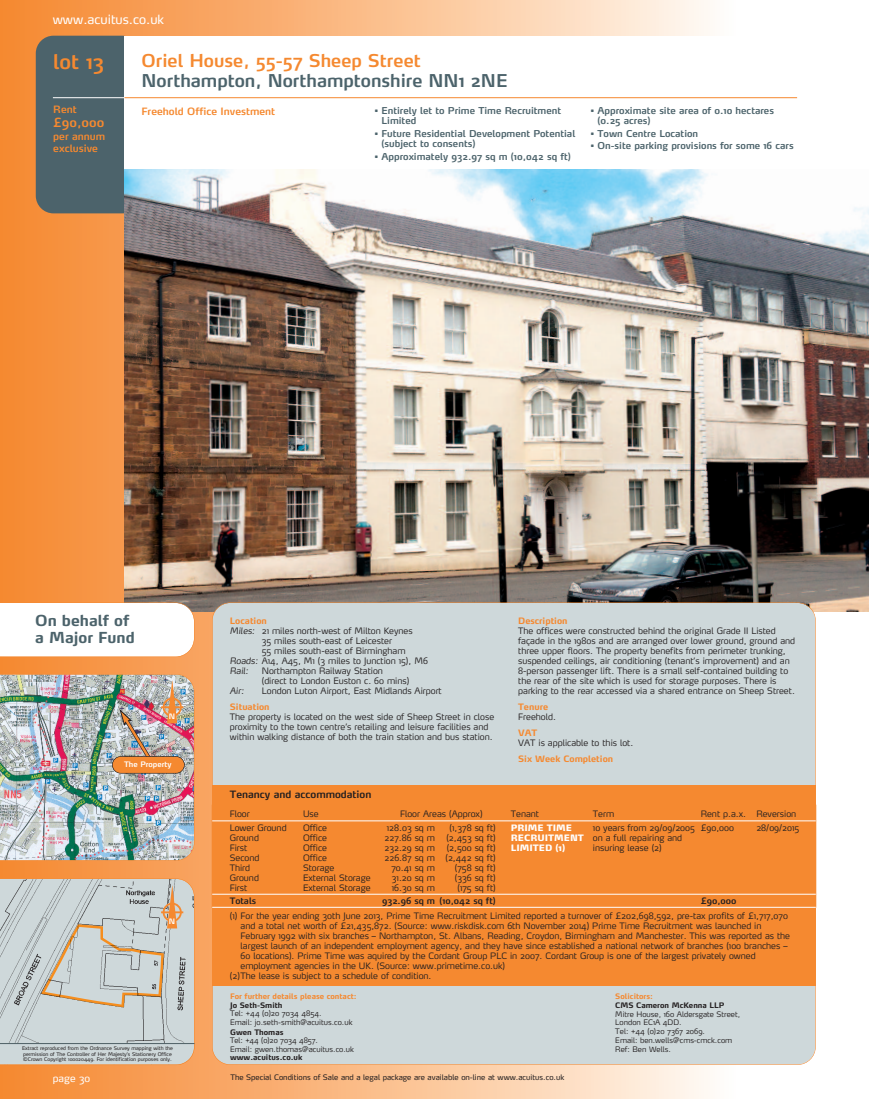
<style>
.page{position:relative;width:869px;height:1099px;background:#fff}
.page>*{position:absolute;margin:0;border:0;box-sizing:border-box;transform-origin:0 0}
.t1{font:600 20px "Max";color:#f58930}
.t2{font:600 17.5px "Max";color:#4c636b}
.t3{font:600 17.5px "Max";color:#f58930}
.t4{font:700 15px/17.5px "Max";color:#4c636b}
.t5{font:12.5px "Max";color:#fff}
.t6{font:600 12.5px "Max";color:#f58930}
.t7{font:600 10px/12px "Max";color:#f58930}
.t8{font:600 10px "Max";color:#231f20}
.t9{font:10px "Max";color:#fff}
.t10{font:600 9.38px/10.6px "Max";color:#4c636b}
.t11{font:300 8.75px/10px "Max";color:#231f20}
.t12{font:700 8.75px "Max";color:#f58930}
.t13{font:600 8.75px "Max";color:#231f20}
.t14{font:900 8.75px/10px "Max";color:#fff}
.t15{font:italic 300 8.75px "Max";color:#231f20}
.t16{font:300 7.5px/8.8px "Max";color:#231f20}
.t17{font:7.5px "Max";color:#231f20}
.t18{font:700 7.5px "Max";color:#231f20}
.t19{font:700 7.5px "Max";color:#f58930}
.t20{font:600 7.5px "Max";color:#fff}
.t21{font:600 7.38px "Max";color:#fff}
.t22{font:5px/5.6px "Max";color:#231f20}
.s1{font-style:italic}
</style>
<div class="page">
<div style="left:293px;top:0;width:442px;height:1098px;background:linear-gradient(to right,#fab073,#fefaf5)"></div>
<div style="left:2px;top:0;width:291px;height:1098px;background:linear-gradient(to right,#f58931,#faaf75)"></div>
<hr style="left:0;top:0;width:2px;height:1098px;background:#f58930">
<div style="left:36px;top:36px;width:104px;height:177px;background:#4c636b;border-radius:18px"></div>
<img style="left:124px;top:168px;width:744px;height:443px">
<div style="left:124px;top:36px;width:744px;height:132px;background:#fff"></div>
<div style="left:212px;top:603px;width:602px;height:461px;background:#ced8da;border-radius:18px"></div>
<svg style="left:0;top:602px;width:194px;height:55px"></svg>
<hr style="left:53px;top:97px;width:71px;height:1px;background:#fff">
<hr style="left:124px;top:97px;width:672px;height:1px;background:#f58930">
<div style="left:212px;top:785px;width:603px;height:200px;background:#f58930"></div>
<hr style="left:815px;top:804px;width:1px;height:103px;background:#f58930">
<hr style="left:212px;top:820px;width:603px;height:1px;background:#fff">
<hr style="left:212px;top:894px;width:603px;height:1px;background:#fff">
<hr style="left:212px;top:907px;width:603px;height:1px;background:#fff">
<svg style="left:0;top:878px;width:194px;height:186px;background:#c8cdcb"></svg>
<img style="left:0;top:674px;width:194px;height:186px">
<div style="left:112px;top:756px;width:72px;height:17px;background:#f58930;border-radius:8px"></div>
<div style="left:112px;top:756px;width:72px;height:17px;border:1px solid #231f20;border-radius:9px"></div>
<h3 class="t5" style="left:53px;top:15px;width:113px">www.acuitus.co.uk</h3>
<h1 class="t1" style="left:53px;top:54px;width:52px">lot 13</h1>
<p class="t7" style="left:53px;top:105px;width:25px">Rent</p>
<h3 class="t6" style="left:53px;top:118px;width:53px">£90,000</h3>
<p class="t7" style="left:53px;top:132px;width:53px">per annum exclusive</p>
<h2 class="t3" style="left:141px;top:54px;width:280px">Oriel House, 55-57 Sheep Street</h2>
<h2 class="t2" style="left:141px;top:74px;width:367px">Northampton, Northamptonshire NN1 2NE</h2>
<p class="t7" style="left:141px;top:106px;width:135px">Freehold Office Investment</p>
<p class="t10" style="left:381px;top:106px;width:181px;text-indent:-7px">• Entirely let to Prime Time Recruitment<br>Limited</p>
<p class="t10" style="left:381px;top:129px;width:195px;text-indent:-7px">• Future Residential Development Potential (subject to consents)</p>
<p class="t10" style="left:374px;top:152px;width:198px">• Approximately 932.97 sq m (10,042 sq ft)</p>
<p class="t10" style="left:597px;top:106px;width:178px;text-indent:-7px">• Approximate site area of 0.10 hectares (0.25 acres)</p>
<p class="t10" style="left:590px;top:129px;width:109px">• Town Centre Location</p>
<p class="t10" style="left:590px;top:141px;width:204px">• On-site parking provisions for some 16 cars</p>
<h3 class="t4" style="left:35px;top:613px;width:101px">On behalf of a Major Fund</h3>
<p class="t21" style="left:169px;top:713px;width:8px">N</p>
<p class="t20" style="left:124px;top:761px;width:49px">The Property</p>
<p class="t21" style="left:169px;top:918px;width:8px">N</p>
<p class="t22" style="left:22px;top:1046px;width:152px">Extract reproduced from the Ordnance Survey mapping with the permission of The Controller of Her Majesty’s Stationery Office ©Crown Copyright 100020449. For identification purposes only.</p>
<p class="t12" style="left:230px;top:617px;width:38px">Location</p>
<p class="t11" style="left:230px;top:626px;width:184px"><span class="s1">Miles:</span> 21 miles north-west of Milton Keynes</p>
<p class="t11" style="left:262px;top:636px;width:132px">35 miles south-east of Leicester</p>
<p class="t11" style="left:262px;top:646px;width:145px">55 miles south-east of Birmingham</p>
<p class="t11" style="left:230px;top:656px;width:199px"><span class="s1">Roads:</span> A14, A45, M1 (3 miles to Junction 15), M6</p>
<p class="t15" style="left:230px;top:667px;width:20px">Rail:</p>
<p class="t11" style="left:262px;top:666px;width:149px">Northampton Railway Station (direct to London Euston c. 60 mins)</p>
<p class="t15" style="left:230px;top:687px;width:16px">Air:</p>
<p class="t11" style="left:262px;top:686px;width:181px">London Luton Airport, East Midlands Airport</p>
<p class="t12" style="left:230px;top:703px;width:41px">Situation</p>
<p class="t11" style="left:230px;top:712px;width:266px">The property is located on the west side of Sheep Street in close proximity to the town centre’s retailing and leisure facilities and within walking distance of both the train station and bus station.</p>
<p class="t8" style="left:230px;top:790px;width:143px">Tenancy and accommodation</p>
<p class="t12" style="left:518px;top:617px;width:51px">Description</p>
<p class="t11" style="left:518px;top:626px;width:278px">The offices were constructed behind the original Grade II Listed façade in the 1980s and are arranged over lower ground, ground and three upper floors. The property benefits from perimeter trunking, suspended ceilings, air conditioning (tenant’s improvement) and an 8-person passenger lift. There is a small self-contained building to the rear of the site which is used for storage purposes. There is parking to the rear accessed via a shared entrance on Sheep Street.</p>
<p class="t12" style="left:518px;top:703px;width:31px">Tenure</p>
<p class="t11" style="left:518px;top:712px;width:39px">Freehold.</p>
<p class="t12" style="left:518px;top:729px;width:21px">VAT</p>
<p class="t11" style="left:518px;top:738px;width:117px">VAT is applicable to this lot.</p>
<p class="t12" style="left:518px;top:755px;width:96px">Six Week Completion</p>
<p class="t11" style="left:229px;top:809px;width:22px">Floor</p>
<p class="t11" style="left:303px;top:809px;width:17px">Use</p>
<p class="t11" style="left:400px;top:809px;width:84px">Floor Areas (Approx)</p>
<p class="t11" style="left:510px;top:809px;width:30px">Tenant</p>
<p class="t11" style="left:592px;top:809px;width:23px">Term</p>
<p class="t11" style="left:700px;top:809px;width:97px">Rent p.a.x. Reversion</p>
<p class="t11" style="left:229px;top:823px;width:58px">Lower Ground<br>Ground<br>First<br>Second<br>Third<br>Ground<br>First</p>
<p class="t11" style="left:303px;top:823px;width:69px">Office<br>Office<br>Office<br>Office<br>Storage<br>External Storage<br>External Storage</p>
<p class="t11" style="left:384px;top:823px;width:52px;text-align:right">128.03 sq m<br>227.86 sq m<br>232.29 sq m<br>226.87 sq m<br>70.41 sq m<br>31.20 sq m<br>16.30 sq m</p>
<p class="t11" style="left:445px;top:823px;width:52px;text-align:right">(1,378 sq ft) (2,453 sq ft) (2,500 sq ft) (2,442 sq ft) (758 sq ft) (336 sq ft) (175 sq ft)</p>
<p class="t14" style="left:510px;top:823px;width:74px">PRIME TIME<br>RECRUITMENT<br>LIMITED (1)</p>
<p class="t11" style="left:592px;top:823px;width:103px">10 years from 29/09/2005 on a full repairing and insuring lease (2)</p>
<p class="t11" style="left:700px;top:823px;width:35px">£90,000</p>
<p class="t11" style="left:756px;top:823px;width:44px">28/09/2015</p>
<p class="t13" style="left:229px;top:897px;width:28px">Totals</p>
<p class="t13" style="left:382px;top:897px;width:115px">932.96 sq m (10,042 sq ft)</p>
<p class="t13" style="left:700px;top:897px;width:37px">£90,000</p>
<p class="t11" style="left:230px;top:911px;width:559px">(1) For the year ending 30th June 2013, Prime Time Recruitment Limited reported a turnover of £202,698,592, pre-tax profits of £1,717,070</p>
<p class="t11" style="left:240px;top:921px;width:522px">and a total net worth of £21,435,872. (Source: www.riskdisk.com 6th November 2014) Prime Time Recruitment was launched in</p>
<p class="t11" style="left:240px;top:931px;width:551px">February 1992 with six branches – Northampton, St. Albans, Reading, Croydon, Birmingham and Manchester. This was reported as the</p>
<p class="t11" style="left:240px;top:941px;width:548px">largest launch of an independent employment agency, and they have since established a national network of branches (100 branches –</p>
<p class="t11" style="left:240px;top:951px;width:516px">60 locations). Prime Time was aquired by the Cordant Group PLC in 2007. Cordant Group is one of the largest privately owned</p>
<p class="t11" style="left:240px;top:961px;width:266px">employment agencies in the UK. (Source: www.primetime.co.uk)</p>
<p class="t11" style="left:230px;top:971px;width:203px">(2)The lease is subject to a schedule of condition.</p>
<p class="t19" style="left:230px;top:993px;width:128px">For further details please contact:</p>
<p class="t18" style="left:230px;top:1002px;width:54px">Jo Seth-Smith</p>
<p class="t16" style="left:230px;top:1009px;width:124px">Tel: +44 (0)20 7034 4854.<br>Email: jo.seth-smith@acuitus.co.uk</p>
<p class="t18" style="left:230px;top:1029px;width:55px">Gwen Thomas</p>
<p class="t16" style="left:230px;top:1036px;width:125px">Tel: +44 (0)20 7034 4857.<br>Email: gwen.thomas@acuitus.co.uk</p>
<p class="t18" style="left:230px;top:1054px;width:74px">www.acuitus.co.uk</p>
<p class="t19" style="left:615px;top:993px;width:39px">Solicitors:</p>
<p class="t18" style="left:615px;top:1002px;width:110px">CMS Cameron McKenna LLP</p>
<p class="t16" style="left:615px;top:1010px;width:126px">Mitre House, 160 Aldersgate Street,<br>London EC1A 4DD.<br>Tel: +44 (0)20 7367 2069.<br>Email: ben.wells@cms-cmck.com<br>Ref: Ben Wells.</p>
<p class="t9" style="left:53px;top:1074px;width:39px">page 30</p>
<p class="t17" style="left:230px;top:1073px;width:335px">The Special Conditions of Sale and a legal package are available on-line at www.acuitus.co.uk</p>
</div>
